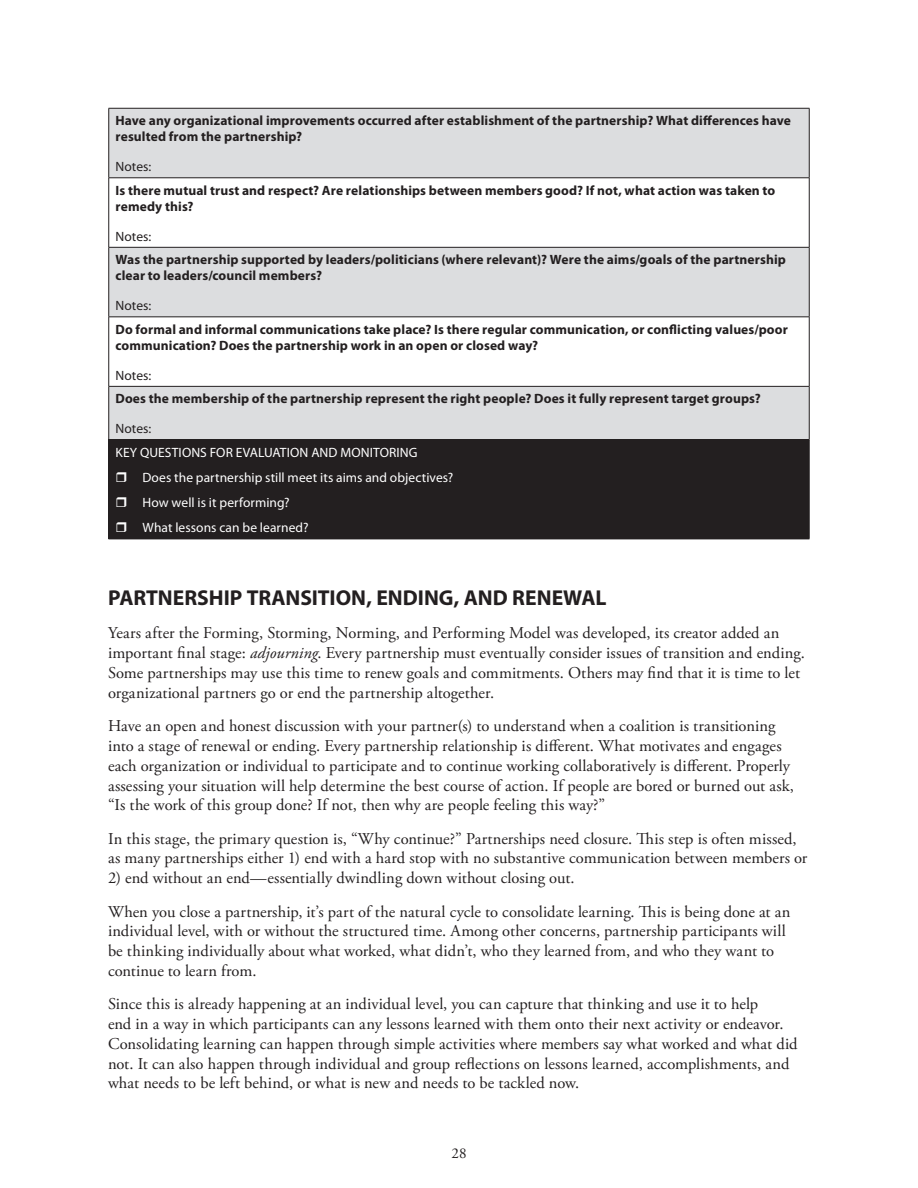
<style>
.page{position:relative;width:918px;height:1188px;background:#fff}
.page>*{position:absolute;margin:0;border:0;box-sizing:border-box;transform-origin:0 0}
.Heading_One{font:700 21.6px "Myriad Pro";color:#231f20}
.Body_Text{font:16.5px/19.8px "Adobe Garamond Pro";letter-spacing:.005em;color:#231f20}
.t1{font:15px "Adobe Garamond Pro";color:#231f20}
.Body_Text-2{font:700 13.5px/16.2px "Myriad Pro";letter-spacing:.01em;color:#231f20}
.Bulleted_List{font:13.5px "Myriad Pro";letter-spacing:.005em;color:#fff}
.Body_Text-3{font:13.5px "Myriad Pro";letter-spacing:.01em;color:#fff}
.Body_Text-4{font:13.5px "Myriad Pro";letter-spacing:.005em;color:#231f20}
.s1{font-style:italic}
</style>
<div class="page">
<svg style="left:109px;top:109px;width:700px;height:330px;fill:#dcdddf"></svg>
<div style="left:109px;top:440px;width:700px;height:99px;background:#231f20"></div>
<hr style="left:108px;top:108px;width:702px;height:1px;background:#231f20">
<hr style="left:108px;top:109px;width:1px;height:69px;background:#231f20">
<hr style="left:809px;top:109px;width:1px;height:69px;background:#231f20">
<hr style="left:108px;top:178px;width:702px;height:1px;background:#231f20">
<hr style="left:108px;top:178px;width:1px;height:69px;background:#231f20">
<hr style="left:809px;top:178px;width:1px;height:69px;background:#231f20">
<hr style="left:108px;top:247px;width:702px;height:1px;background:#231f20">
<hr style="left:108px;top:248px;width:1px;height:69px;background:#231f20">
<hr style="left:809px;top:248px;width:1px;height:69px;background:#231f20">
<hr style="left:108px;top:317px;width:702px;height:1px;background:#231f20">
<hr style="left:108px;top:317px;width:1px;height:69px;background:#231f20">
<hr style="left:809px;top:317px;width:1px;height:69px;background:#231f20">
<hr style="left:108px;top:386px;width:702px;height:1px;background:#231f20">
<hr style="left:108px;top:387px;width:1px;height:52px;background:#231f20">
<hr style="left:809px;top:387px;width:1px;height:52px;background:#231f20">
<hr style="left:108px;top:439px;width:702px;height:1px;background:#231f20">
<hr style="left:108px;top:440px;width:1px;height:99px;background:#231f20">
<hr style="left:809px;top:440px;width:1px;height:99px;background:#231f20">
<hr style="left:108px;top:539px;width:702px;height:1px;background:#231f20">
<p class="Body_Text-2" style="left:116px;top:112px;width:677px">Have any organizational improvements occurred after establishment of the partnership? What differences have resulted from the partnership?</p>
<p class="Body_Text-4" style="left:116px;top:158px;width:37px">Notes:</p>
<p class="Body_Text-2" style="left:116px;top:182px;width:661px">Is there mutual trust and respect? Are relationships between members good? If not, what action was taken to remedy this?</p>
<p class="Body_Text-4" style="left:116px;top:228px;width:37px">Notes:</p>
<p class="Body_Text-2" style="left:116px;top:251px;width:672px">Was the partnership supported by leaders/politicians (where relevant)? Were the aims/goals of the partnership clear to leaders/council members?</p>
<p class="Body_Text-4" style="left:116px;top:297px;width:37px">Notes:</p>
<p class="Body_Text-2" style="left:116px;top:321px;width:674px">Do formal and informal communications take place? Is there regular communication, or conflicting values/poor communication? Does the partnership work in an open or closed way?</p>
<p class="Body_Text-4" style="left:116px;top:367px;width:37px">Notes:</p>
<p class="Body_Text-2" style="left:116px;top:390px;width:647px">Does the membership of the partnership represent the right people? Does it fully represent target groups?</p>
<p class="Body_Text-4" style="left:116px;top:420px;width:37px">Notes:</p>
<p class="Body_Text-3" style="left:116px;top:444px;width:304px">KEY QUESTIONS FOR EVALUATION AND MONITORING</p>
<p class="Bulleted_List" style="left:142px;top:469px;width:312px">Does the partnership still meet its aims and objectives?</p>
<p class="Bulleted_List" style="left:142px;top:494px;width:149px">How well is it performing?</p>
<p class="Bulleted_List" style="left:142px;top:519px;width:168px">What lessons can be learned?</p>
<p class="Heading_One" style="left:108px;top:584px;width:500px">PARTNERSHIP TRANSITION, ENDING, AND RENEWAL</p>
<p class="Body_Text" style="left:108px;top:624px;width:698px">Years after the Forming, Storming, Norming, and Performing Model was developed, its creator added an important final stage: <span class="s1">adjourning</span>. Every partnership must eventually consider issues of transition and ending.<br>Some partnerships may use this time to renew goals and commitments. Others may find that it is time to let organizational partners go or end the partnership altogether.</p>
<p class="Body_Text" style="left:108px;top:717px;width:687px">Have an open and honest discussion with your partner(s) to understand when a coalition is transitioning into a stage of renewal or ending. Every partnership relationship is different. What motivates and engages each organization or individual to participate and to continue working collaboratively is different. Properly assessing your situation will help determine the best course of action. If people are bored or burned out ask, “Is the work of this group done? If not, then why are people feeling this way?”</p>
<p class="Body_Text" style="left:108px;top:829px;width:701px">In this stage, the primary question is, “Why continue?” Partnerships need closure. This step is often missed, as many partnerships either 1) end with a hard stop with no substantive communication between members or</p>
<p class="Body_Text" style="left:108px;top:869px;width:468px">2) end without an end—essentially dwindling down without closing out.</p>
<p class="Body_Text" style="left:108px;top:902px;width:684px">When you close a partnership, it’s part of the natural cycle to consolidate learning. This is being done at an individual level, with or without the structured time. Among other concerns, partnership participants will be thinking individually about what worked, what didn’t, who they learned from, and who they want to continue to learn from.</p>
<p class="Body_Text" style="left:108px;top:995px;width:691px">Since this is already happening at an individual level, you can capture that thinking and use it to help<br>end in a way in which participants can any lessons learned with them onto their next activity or endeavor.<br>Consolidating learning can happen through simple activities where members say what worked and what did not. It can also happen through individual and group reflections on lessons learned, accomplishments, and what needs to be left behind, or what is new and needs to be tackled now.</p>
<p class="t1" style="left:452px;top:1145px;width:16px">28</p>
</div>
